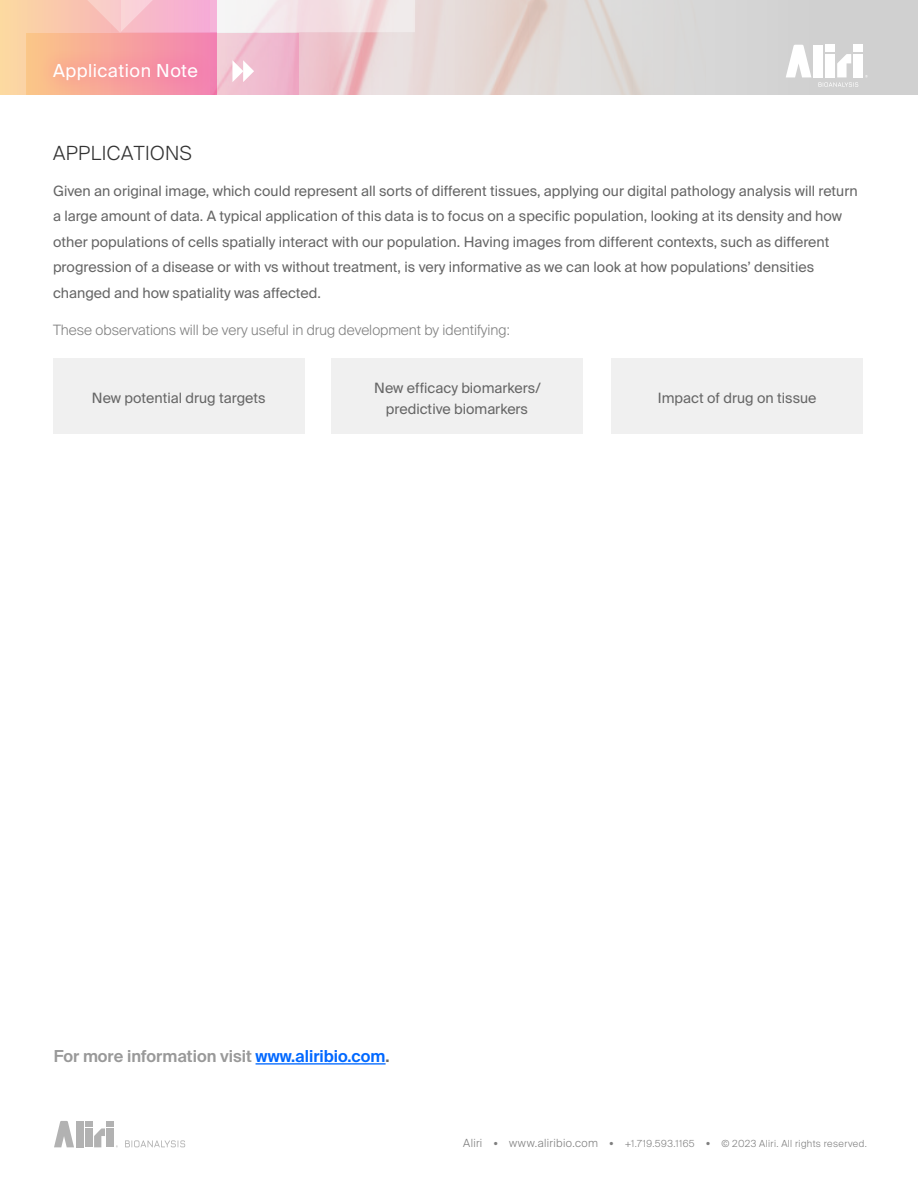
<style>
.page{position:relative;width:918px;height:1188px;background:#fff}
.page>*{position:absolute;margin:0;border:0;box-sizing:border-box;transform-origin:0 0}
.t1{font:300 19.5px "Suisse Intl";letter-spacing:.025em;color:#333}
.t2{font:18px "Suisse Intl";letter-spacing:.025em;color:#fff}
.t3{font:600 16.5px "Suisse Intl";color:#999}
.t4{font:14.25px/25.5px "Suisse Intl";color:#666}
.t5{font:300 14.25px "Suisse Intl";color:#7f7f7f}
.t6{font:300 9.75px "Suisse Intl";letter-spacing:.04em;color:#7f7f7f}
.s1{color:#0068ff}
.s2{color:#666}
.s3{font-size:11.25px}
</style>
<div class="page">
<svg style="left:125px;top:1140px;width:60px;height:7px"></svg>
<div style="left:107px;top:1128px;width:7px;height:19px;background:#b2b2b2"></div>
<svg style="left:54px;top:1121px;width:20px;height:26px"></svg>
<div style="left:76px;top:1121px;width:7px;height:26px;background:#b2b2b2"></div>
<div style="left:85px;top:1128px;width:7px;height:19px;background:#b2b2b2"></div>
<svg style="left:94px;top:1128px;width:11px;height:19px"></svg>
<div style="left:85px;top:1121px;width:7px;height:6px;background:#b2b2b2"></div>
<div style="left:107px;top:1121px;width:7px;height:6px;background:#b2b2b2"></div>
<img style="left:230px;top:0;width:688px;height:95px">
<div style="left:0;top:0;width:216px;height:95px;background:#fcd6a3"></div>
<svg style="left:26px;top:33px;width:272px;height:62px"></svg>
<svg style="left:230px;top:0;width:185px;height:32px;fill:#f3e6e9"></svg>
<svg style="left:44px;top:0;width:186px;height:33px"></svg>
<div style="left:854px;top:54px;width:9px;height:23px;background:#fff"></div>
<svg style="left:786px;top:45px;width:25px;height:32px"></svg>
<div style="left:814px;top:45px;width:9px;height:32px;background:#fff"></div>
<svg style="left:818px;top:54px;width:40px;height:33px"></svg>
<div style="left:825px;top:45px;width:10px;height:7px;background:#fff"></div>
<div style="left:854px;top:45px;width:9px;height:7px;background:#fff"></div>
<div style="left:37px;top:47px;width:177px;height:49px;background:#ff008c;opacity:.38"></div>
<svg style="left:232px;top:60px;width:22px;height:22px"></svg>
<hr style="left:256px;top:1063px;width:130px;height:2px;background:#0068ff">
<div style="left:53px;top:359px;width:252px;height:75px;background:#f0f0f0"></div>
<div style="left:331px;top:359px;width:252px;height:75px;background:#f0f0f0"></div>
<div style="left:612px;top:359px;width:251px;height:75px;background:#f0f0f0"></div>
<p class="t2" style="left:53px;top:60px;width:146px">Application Note</p>
<h1 class="t1" style="left:53px;top:141px;width:140px">APPLICATIONS</h1>
<p class="t4" style="left:53px;top:178px;width:806px">Given an original image, which could represent all sorts of different tissues, applying our digital pathology analysis will return a large amount of data. A typical application of this data is to focus on a specific population, looking at its density and how other populations of cells spatially interact with our population. Having images from different contexts, such as different progression of a disease or with vs without treatment, is very informative as we can look at how populations’ densities changed and how spatiality was affected.</p>
<p class="t5" style="left:53px;top:322px;width:458px">These observations will be very useful in drug development by identifying:</p>
<p class="t4" style="left:92px;top:386px;width:175px">New potential drug targets</p>
<p class="t4" style="left:374px;top:377px;width:168px;line-height:21px;text-align:center">New efficacy biomarkers/ predictive biomarkers</p>
<p class="t4" style="left:658px;top:386px;width:160px">Impact of drug on tissue</p>
<p class="t3" style="left:54px;top:1047px;width:337px">For more information visit <span class="s1">www.aliribio.com</span><span class="s2">.</span></p>
<p class="t6" style="left:463px;top:1138px;width:405px"><span class="s3">Aliri</span> <sup>•</sup> <span class="s3">www.aliribio.com</span> <sup>•</sup> +1.719.593.1165 <sup>•</sup> © 2023 Aliri. All rights reserved.</p>
</div>
